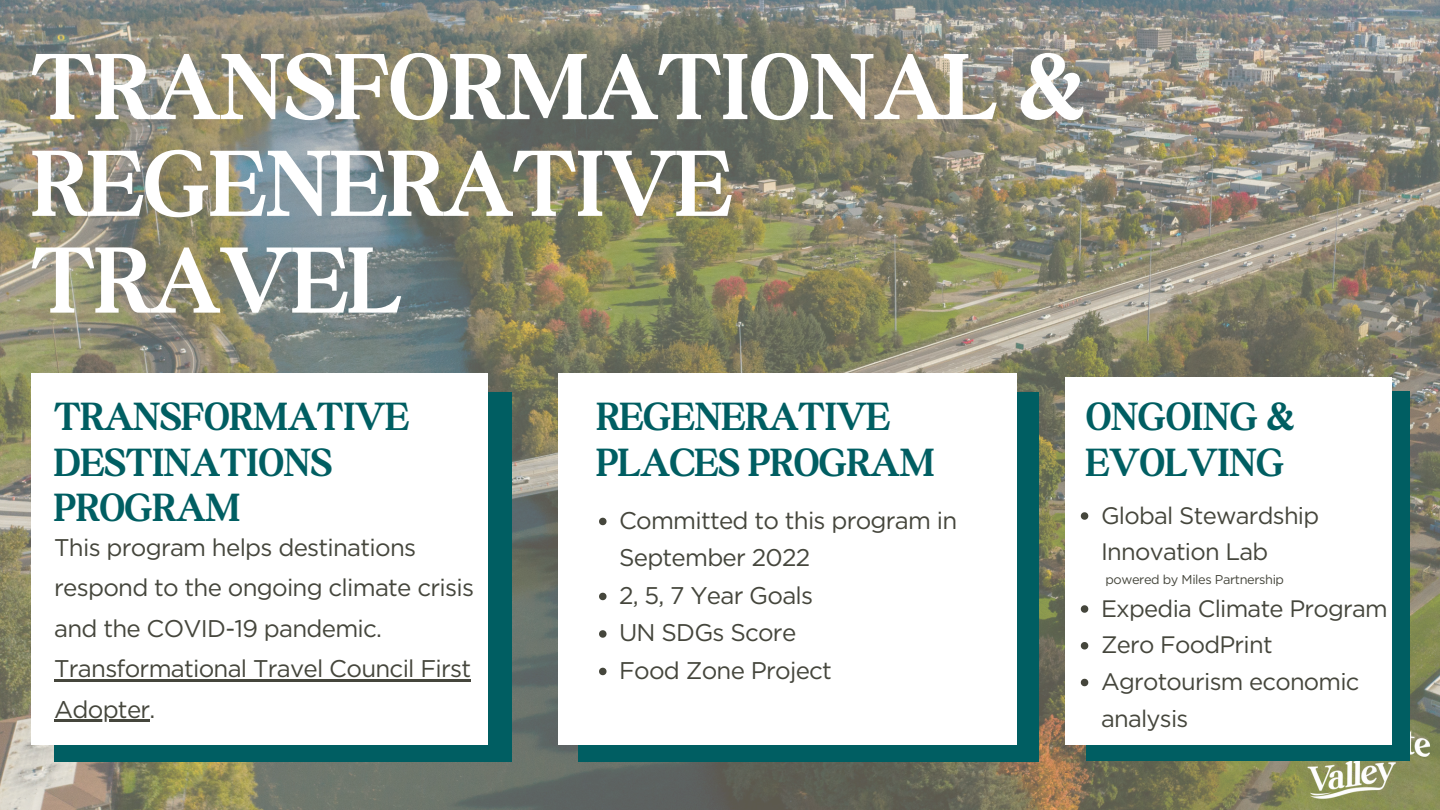
<style>
.page{position:relative;width:1440px;height:810px;background:#fff}
.page>*{position:absolute;margin:0;border:0;box-sizing:border-box;transform-origin:0 0}
.t1{font:700 100.2px/96.8px "Boston Angel";color:#fff}
.t2{font:700 42px/45.8px "Boston Angel";color:#005e62}
.t3{font:24.1px/40.5px "Gotham";letter-spacing:-.03em;color:#45463c}
.t4{font:23.8px/36.8px "Gotham";letter-spacing:-.03em;color:#45463c}
.t5{font:12.8px "Gotham";letter-spacing:-.03em;color:#45463c}
</style>
<div class="page">
<img style="left:0;top:0;width:1440px;height:810px">
<img style="left:1264px;top:712px;width:176px;height:98px">
<div style="left:54px;top:392px;width:458px;height:369px;background:#005e62"></div>
<div style="left:31px;top:374px;width:457px;height:371px;background:#fff"></div>
<div style="left:578px;top:392px;width:460px;height:369px;background:#005e62"></div>
<div style="left:559px;top:374px;width:458px;height:371px;background:#fff"></div>
<hr style="left:54px;top:679px;width:417px;height:2px;background:#45463c">
<hr style="left:54px;top:719px;width:96px;height:3px;background:#45463c">
<svg style="left:599px;top:518px;width:8px;height:7px"></svg>
<svg style="left:599px;top:593px;width:8px;height:7px"></svg>
<svg style="left:599px;top:630px;width:8px;height:8px"></svg>
<svg style="left:599px;top:668px;width:8px;height:7px"></svg>
<div style="left:1086px;top:392px;width:324px;height:369px;background:#005e62"></div>
<div style="left:1065px;top:377px;width:326px;height:368px;background:#fff"></div>
<svg style="left:1081px;top:512px;width:7px;height:8px"></svg>
<svg style="left:1081px;top:605px;width:7px;height:8px"></svg>
<svg style="left:1081px;top:642px;width:7px;height:8px"></svg>
<svg style="left:1081px;top:679px;width:7px;height:7px"></svg>
<h1 class="t1" style="left:31px;top:38px;width:1057px">TRANSFORMATIONAL &amp;<br>REGENERATIVE<br>TRAVEL</h1>
<h2 class="t2" style="left:54px;top:393px;width:356px">TRANSFORMATIVE<br>DESTINATIONS<br>PROGRAM</h2>
<p class="t3" style="left:54px;top:527px;width:421px">This program helps destinations respond to the ongoing climate crisis and the COVID-19 pandemic.<br>Transformational Travel Council First<br>Adopter.</p>
<h2 class="t2" style="left:596px;top:393px;width:340px">REGENERATIVE<br>PLACES PROGRAM</h2>
<p class="t3" style="left:619px;top:502px;width:340px;line-height:37.5px">Committed to this program in<br>September 2022<br>2, 5, 7 Year Goals<br>UN SDGs Score<br>Food Zone Project</p>
<h2 class="t2" style="left:1086px;top:393px;width:211px">ONGOING &amp;<br>EVOLVING</h2>
<p class="t4" style="left:1101px;top:497px;width:220px">Global Stewardship<br>Innovation Lab</p>
<p class="t5" style="left:1105px;top:572px;width:180px">powered by Miles Partnership</p>
<p class="t4" style="left:1101px;top:590px;width:288px">Expedia Climate Program<br>Zero FoodPrint<br>Agrotourism economic analysis</p>
</div>
